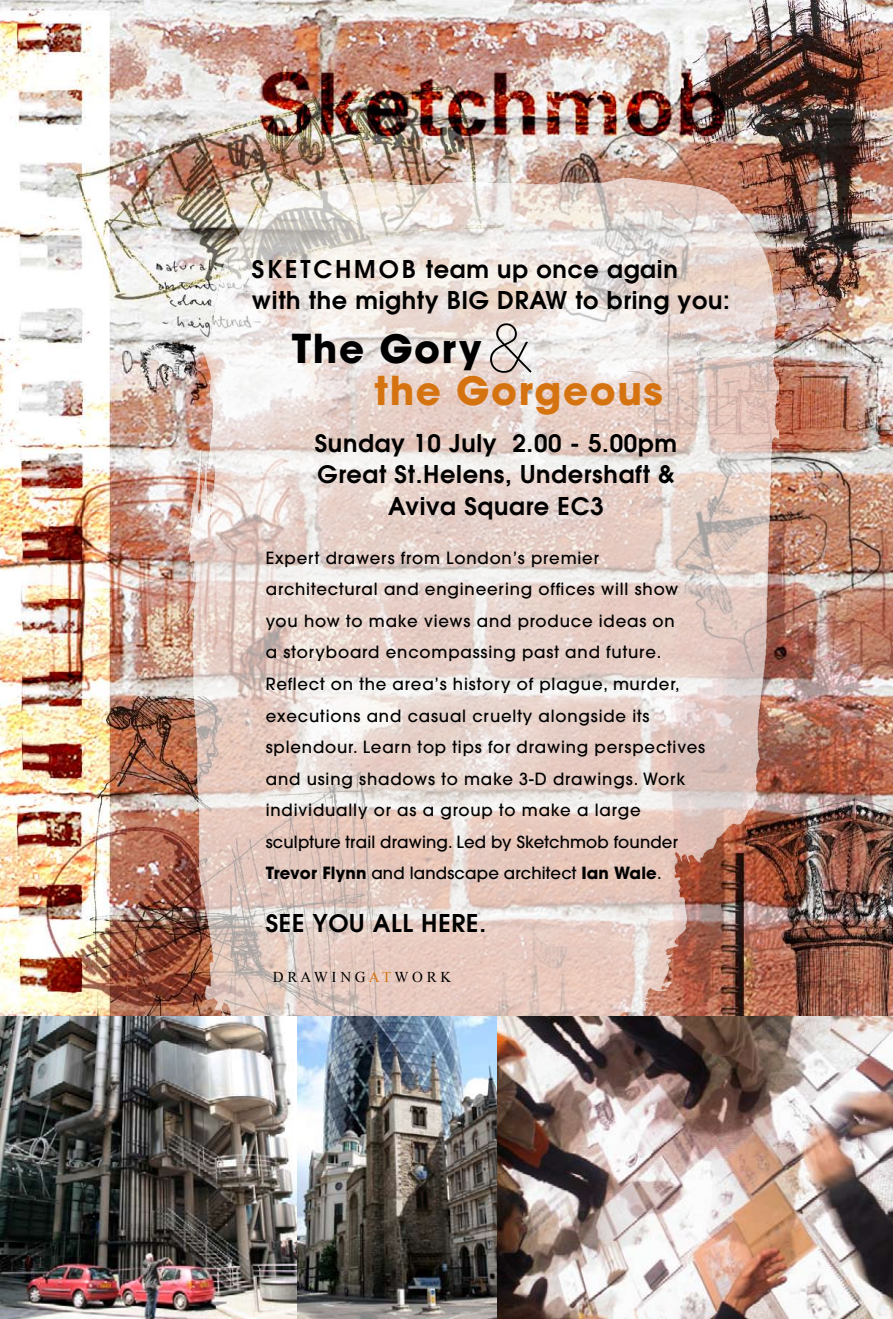
<style>
.page{position:relative;width:893px;height:1319px;background:#fff}
.page>*{position:absolute;margin:0;border:0;box-sizing:border-box;transform-origin:0 0}
.t1{font:200 64.5px "Avant Garde";color:#000}
.t2{font:700 39px "Avant Garde";letter-spacing:.04em;color:#d67311}
.t3{font:700 39px "Avant Garde";letter-spacing:.04em;color:#000}
.t4{font:600 24px/31.5px "Avant Garde";letter-spacing:.03em;color:#000}
.t5{font:500 16.5px/31.5px "Avant Garde";letter-spacing:.05em;color:#000}
.t6{font:15px "Times New Roman";color:#000}
.s1{font-weight:700}
.s2{color:#d67311}
</style>
<div class="page">
<img style="left:0;top:0;width:893px;height:1016px">
<img style="left:187px;top:179px;width:591px;height:837px">
<img style="left:0;top:1016px;width:497px;height:302px">
<img style="left:497px;top:1016px;width:396px;height:302px">
<h3 class="t4" style="left:252px;top:252px;width:479px">SKETCHMOB team up once again with the mighty BIG DRAW to bring you:</h3>
<h2 class="t3" style="left:292px;top:323px;width:191px">The Gory</h2>
<h2 class="t2" style="left:374px;top:365px;width:290px">the Gorgeous</h2>
<h3 class="t4" style="left:315px;top:426px;width:364px;text-align:center">Sunday 10 July 2.00 - 5.00pm<br>Great St.Helens, Undershaft &amp;<br>Aviva Square EC3</h3>
<h1 class="t1" style="left:486px;top:310px;width:48px">&amp;</h1>
<p class="t5" style="left:266px;top:542px;width:441px">Expert drawers from London’s premier architectural and engineering offices will show you how to make views and produce ideas on<br>a storyboard encompassing past and future.<br>Reflect on the area’s history of plague, murder, executions and casual cruelty alongside its splendour. Learn top tips for drawing perspectives and using shadows to make 3-D drawings. Work individually or as a group to make a large sculpture trail drawing. Led by Sketchmob founder <span class="s1">Trevor Flynn</span> and landscape architect <span class="s1">Ian Wale</span>.</p>
<h3 class="t4" style="left:266px;top:906px;width:222px">SEE YOU ALL HERE.</h3>
<p class="t6" style="left:273px;top:966px;width:180px">D R A W I N G <span class="s2">A T</span>W O R K</p>
</div>
